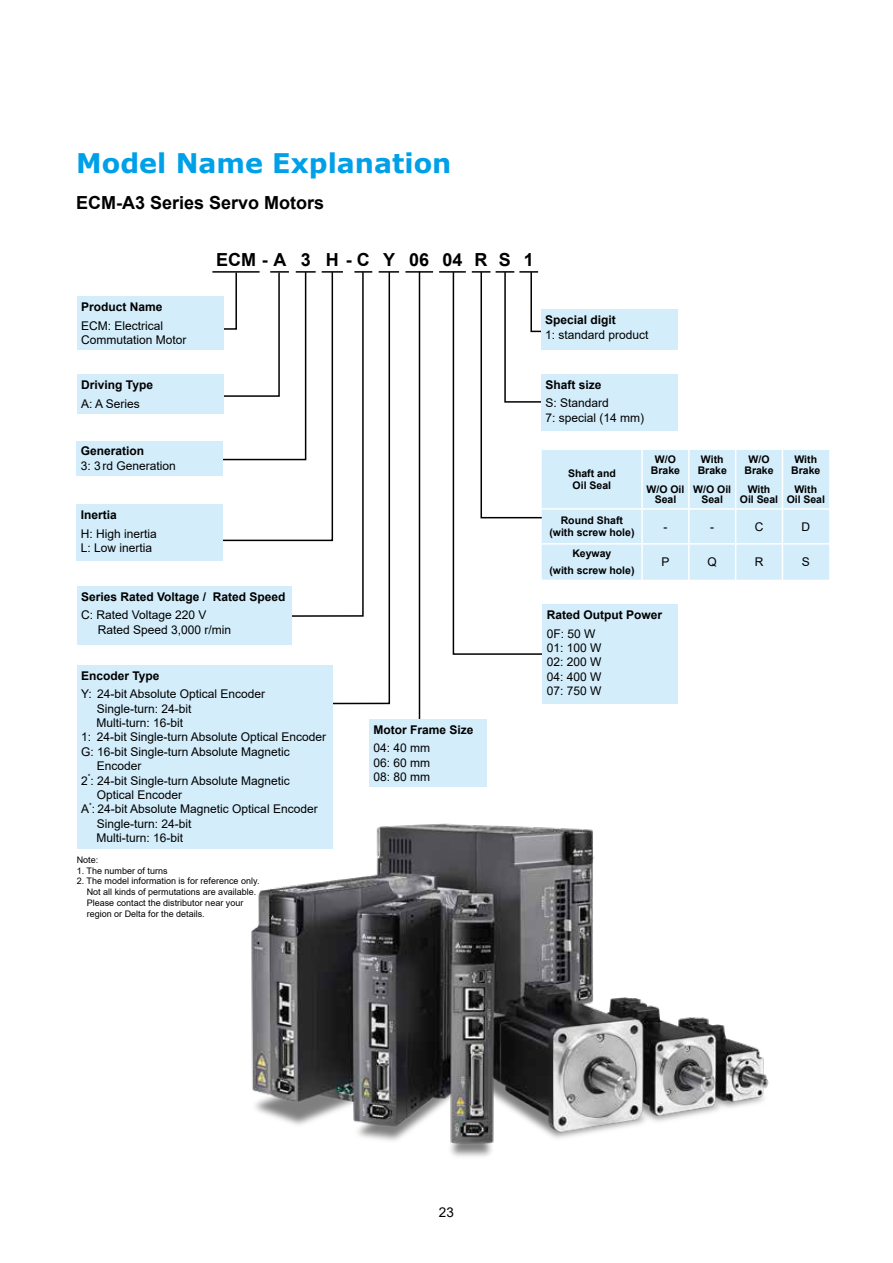
<style>
.page{position:relative;width:893px;height:1263px;background:#fff}
.page>*{position:absolute;margin:0;border:0;box-sizing:border-box;transform-origin:0 0}
.t1{font:700 27px "Verdana";color:#00a0e9}
.t2{font:700 18px "Arial";color:#000}
.t3{font:13.5px "Arial";color:#000}
.t4{font:12px/14.4px "Arial";color:#000}
.t5{font:700 12px "Arial";color:#000}
.t6{font:700 10.5px/10.5px "Arial";color:#000;text-align:center}
.t7{font:9px/10.8px "Arial";color:#000}
.t8{font:7.05px "Arial";color:#000}
</style>
<div class="page">
<img style="left:219px;top:782px;width:550px;height:375px">
<hr style="left:379px;top:271px;width:20px;height:2px;background:#000">
<hr style="left:405px;top:271px;width:28px;height:2px;background:#000">
<hr style="left:439px;top:271px;width:27px;height:2px;background:#000">
<svg style="left:163px;top:271px;width:87px;height:290px"></svg>
<div style="left:77px;top:441px;width:146px;height:35px;background:#d3edfb"></div>
<div style="left:77px;top:504px;width:146px;height:56px;background:#d3edfb"></div>
<div style="left:77px;top:296px;width:147px;height:54px;background:#d3edfb"></div>
<div style="left:77px;top:586px;width:215px;height:58px;background:#d3edfb"></div>
<svg style="left:250px;top:271px;width:141px;height:434px"></svg>
<div style="left:77px;top:665px;width:255px;height:183px;background:#d3edfb"></div>
<hr style="left:419px;top:271px;width:1px;height:478px;background:#000">
<div style="left:369px;top:719px;width:118px;height:68px;background:#d3edfb"></div>
<svg style="left:452px;top:271px;width:91px;height:384px"></svg>
<div style="left:543px;top:604px;width:135px;height:100px;background:#d3edfb"></div>
<svg style="left:472px;top:271px;width:357px;height:309px"></svg>
<hr style="left:641px;top:450px;width:2px;height:58px;background:#fff">
<hr style="left:688px;top:450px;width:2px;height:58px;background:#fff">
<hr style="left:735px;top:450px;width:1px;height:58px;background:#fff">
<hr style="left:782px;top:450px;width:1px;height:58px;background:#fff">
<hr style="left:542px;top:508px;width:100px;height:2px;background:#fff">
<hr style="left:642px;top:508px;width:47px;height:2px;background:#fff">
<hr style="left:641px;top:510px;width:2px;height:33px;background:#fff">
<hr style="left:689px;top:508px;width:47px;height:2px;background:#fff">
<hr style="left:688px;top:510px;width:2px;height:33px;background:#fff">
<hr style="left:736px;top:508px;width:46px;height:2px;background:#fff">
<hr style="left:735px;top:510px;width:1px;height:33px;background:#fff">
<hr style="left:782px;top:508px;width:47px;height:2px;background:#fff">
<hr style="left:782px;top:510px;width:1px;height:33px;background:#fff">
<hr style="left:542px;top:543px;width:100px;height:2px;background:#fff">
<hr style="left:642px;top:543px;width:47px;height:2px;background:#fff">
<hr style="left:641px;top:545px;width:2px;height:35px;background:#fff">
<hr style="left:689px;top:543px;width:47px;height:2px;background:#fff">
<hr style="left:688px;top:545px;width:2px;height:35px;background:#fff">
<hr style="left:736px;top:543px;width:46px;height:2px;background:#fff">
<hr style="left:735px;top:545px;width:1px;height:35px;background:#fff">
<hr style="left:782px;top:543px;width:47px;height:2px;background:#fff">
<hr style="left:782px;top:545px;width:1px;height:35px;background:#fff">
<div style="left:541px;top:310px;width:137px;height:40px;background:#d3edfb"></div>
<div style="left:541px;top:374px;width:137px;height:57px;background:#d3edfb"></div>
<div style="left:77px;top:375px;width:146px;height:39px;background:#d3edfb"></div>
<h1 class="t1" style="left:76px;top:144px;width:377px">Model Name Explanation</h1>
<h2 class="t2" style="left:76px;top:190px;width:250px">ECM-A3 Series Servo Motors</h2>
<p class="t5" style="left:81px;top:298px;width:83px">Product Name</p>
<p class="t4" style="left:81px;top:318px;width:107px">ECM: Electrical<br>Commutation Motor</p>
<p class="t5" style="left:81px;top:376px;width:73px">Driving Type</p>
<p class="t4" style="left:81px;top:396px;width:60px">A: A Series</p>
<p class="t5" style="left:81px;top:443px;width:65px">Generation</p>
<p class="t4" style="left:81px;top:458px;width:96px">3: 3rd Generation</p>
<p class="t5" style="left:81px;top:506px;width:38px">Inertia</p>
<p class="t4" style="left:81px;top:526px;width:78px">H: High inertia<br>L: Low inertia</p>
<h2 class="t2" style="left:216px;top:247px;width:319px">ECM-A 3 H-C Y 06 04 R S 1</h2>
<p class="t5" style="left:81px;top:588px;width:206px">Series Rated Voltage / Rated Speed</p>
<p class="t4" style="left:98px;top:608px;width:135px;text-indent:-17px">C: Rated Voltage 220 V<br>Rated Speed 3,000 r/min</p>
<p class="t5" style="left:81px;top:667px;width:80px">Encoder Type</p>
<p class="t4" style="left:81px;top:687px;width:186px">Y: 24-bit Absolute Optical Encoder</p>
<p class="t4" style="left:97px;top:701px;width:96px">Single-turn: 24-bit</p>
<p class="t4" style="left:96px;top:715px;width:88px">Multi-turn: 16-bit</p>
<p class="t4" style="left:81px;top:730px;width:247px">1: 24-bit Single-turn Absolute Optical Encoder</p>
<p class="t4" style="left:81px;top:744px;width:210px">G: 16-bit Single-turn Absolute Magnetic</p>
<p class="t4" style="left:97px;top:759px;width:46px">Encoder</p>
<p class="t4" style="left:81px;top:773px;width:210px">2 : 24-bit Single-turn Absolute Magnetic</p>
<p class="t8" style="left:88px;top:771px;width:4px">*</p>
<p class="t4" style="left:81px;top:787px;width:238px;text-indent:16px">Optical Encoder<br>A : 24-bit Absolute Magnetic Optical Encoder</p>
<p class="t8" style="left:89px;top:800px;width:4px">*</p>
<p class="t4" style="left:96px;top:816px;width:97px">Single-turn: 24-bit<br>Multi-turn: 16-bit</p>
<p class="t7" style="left:77px;top:854px;width:23px">Note:</p>
<p class="t7" style="left:77px;top:865px;width:92px">1. The number of turns</p>
<p class="t7" style="left:87px;top:876px;width:174px;text-indent:-10px">2. The model information is for reference only.<br>Not all kinds of permutations are available.<br>Please contact the distributor near your region or Delta for the details.</p>
<p class="t5" style="left:374px;top:721px;width:102px">Motor Frame Size</p>
<p class="t4" style="left:374px;top:741px;width:58px;text-align:justify">04: 40 mm 06: 60 mm 08: 80 mm</p>
<p class="t5" style="left:545px;top:312px;width:72px">Special digit</p>
<p class="t4" style="left:545px;top:327px;width:105px">1: standard product</p>
<p class="t5" style="left:545px;top:376px;width:58px">Shaft size</p>
<p class="t4" style="left:545px;top:396px;width:100px">S: Standard<br>7: special (14 mm)</p>
<p class="t6" style="left:568px;top:467px;width:49px;line-height:12.6px">Shaft and<br>Oil Seal</p>
<p class="t6" style="left:651px;top:454px;width:31px">W/O<br>Brake</p>
<p class="t6" style="left:646px;top:484px;width:39px">W/O Oil<br>Seal</p>
<p class="t6" style="left:698px;top:454px;width:31px">With<br>Brake</p>
<p class="t6" style="left:693px;top:484px;width:39px">W/O Oil<br>Seal</p>
<p class="t6" style="left:744px;top:454px;width:31px">W/O<br>Brake</p>
<p class="t6" style="left:740px;top:484px;width:40px">With<br>Oil Seal</p>
<p class="t6" style="left:791px;top:454px;width:31px">With<br>Brake</p>
<p class="t6" style="left:787px;top:484px;width:40px">With<br>Oil Seal</p>
<p class="t6" style="left:549px;top:514px;width:87px;line-height:12.6px">Round Shaft (with screw hole)</p>
<p class="t4" style="left:663px;top:519px;width:5px">-</p>
<p class="t4" style="left:710px;top:519px;width:5px">-</p>
<p class="t4" style="left:755px;top:519px;width:10px">C</p>
<p class="t4" style="left:801px;top:519px;width:10px">D</p>
<p class="t6" style="left:549px;top:545px;width:87px;line-height:16.8px">Keyway<br>(with screw hole)</p>
<p class="t4" style="left:662px;top:555px;width:10px">P</p>
<p class="t4" style="left:708px;top:555px;width:11px">Q</p>
<p class="t4" style="left:755px;top:555px;width:10px">R</p>
<p class="t4" style="left:802px;top:555px;width:10px">S</p>
<p class="t5" style="left:547px;top:606px;width:117px">Rated Output Power</p>
<p class="t4" style="left:547px;top:626px;width:56px">0F: 50 W<br>01: 100 W<br>02: 200 W<br>04: 400 W<br>07: 750 W</p>
<p class="t3" style="left:439px;top:1203px;width:17px">23</p>
</div>
